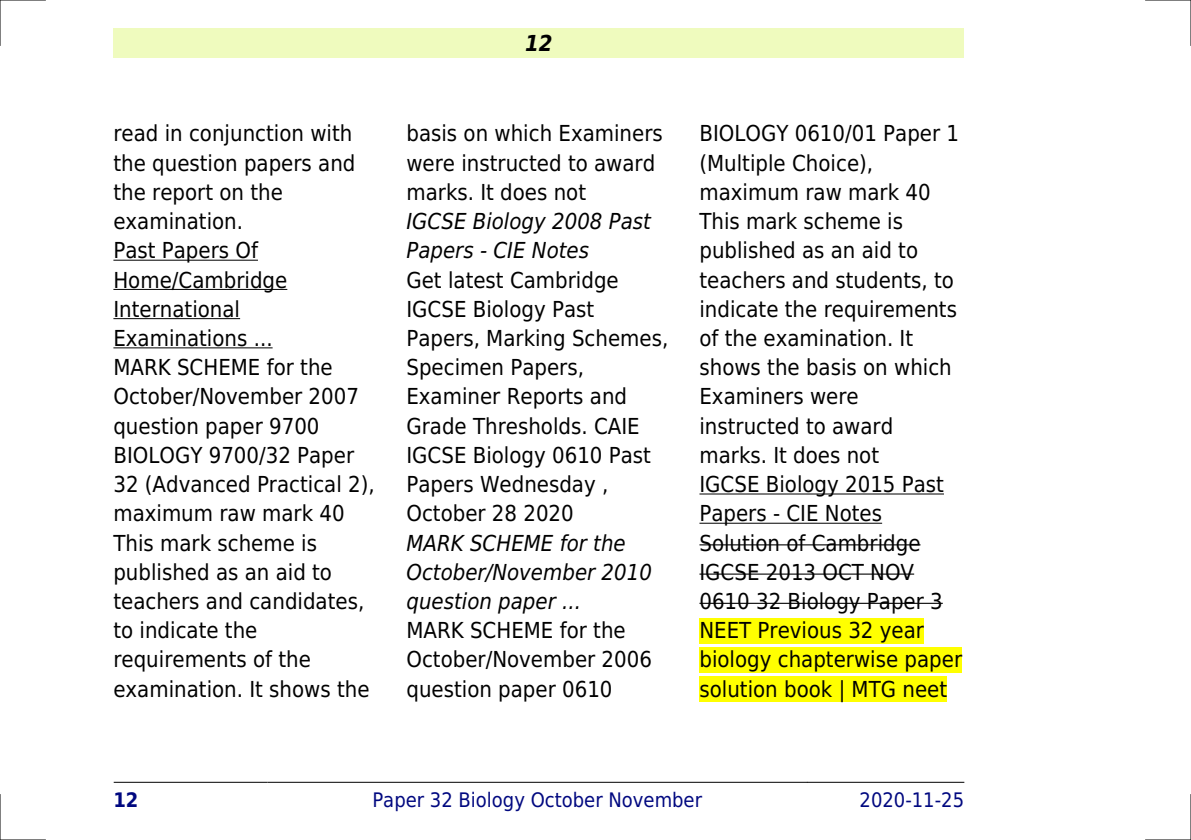
<style>
.page{position:relative;width:1191px;height:840px;background:#fff}
.page>*{position:absolute;margin:0;border:0;box-sizing:border-box;transform-origin:0 0}
.t1{font:22px/29.2px "DejaVu Sans Condensed";color:#000}
.t2{font:italic 22px/29.2px "DejaVu Sans Condensed";color:#000}
.t3{font:italic 700 22px "DejaVu Sans Condensed";color:#000}
.t4{font:20px "DejaVu Sans Condensed";color:#000880}
.t5{font:700 20px "DejaVu Sans Condensed";color:#000880}
</style>
<div class="page">
<div style="left:113px;top:28px;width:851px;height:30px;background:#effbbe"></div>
<hr style="left:114px;top:781px;width:153px;height:1px;background:#000">
<hr style="left:268px;top:781px;width:539px;height:1px;background:#000">
<hr style="left:807px;top:781px;width:157px;height:1px;background:#000">
<hr style="left:113px;top:259px;width:145px;height:1px;background:#000">
<hr style="left:113px;top:289px;width:174px;height:1px;background:#000">
<hr style="left:113px;top:318px;width:127px;height:1px;background:#000">
<hr style="left:113px;top:347px;width:160px;height:1px;background:#000">
<hr style="left:699px;top:493px;width:245px;height:1px;background:#000">
<hr style="left:699px;top:522px;width:183px;height:1px;background:#000">
<hr style="left:699px;top:544px;width:221px;height:1px;background:#000">
<hr style="left:699px;top:573px;width:215px;height:1px;background:#000">
<hr style="left:699px;top:602px;width:243px;height:1px;background:#000">
<div style="left:699px;top:617px;width:225px;height:26px;background:#ff0"></div>
<div style="left:699px;top:646px;width:263px;height:26px;background:#ff0"></div>
<div style="left:699px;top:676px;width:248px;height:25px;background:#ff0"></div>
<hr style="left:0;top:0;width:45px;height:1px;background:#000">
<hr style="left:1145px;top:0;width:46px;height:1px;background:#000">
<hr style="left:0;top:839px;width:45px;height:1px;background:#000">
<hr style="left:1145px;top:839px;width:46px;height:1px;background:#000">
<hr style="left:0;top:0;width:1px;height:45px;background:#000">
<hr style="left:0;top:794px;width:1px;height:45px;background:#000">
<hr style="left:1190px;top:0;width:1px;height:45px;background:#000">
<hr style="left:1190px;top:794px;width:1px;height:45px;background:#000">
<p class="t3" style="left:525px;top:30px;width:29px">12</p>
<p class="t1" style="left:113px;top:119px;width:263px">read in conjunction with the question papers and the report on the examination.<br>Past Papers Of<br>Home/Cambridge<br>International<br>Examinations ...<br>MARK SCHEME for the<br>October/November 2007 question paper 9700<br>BIOLOGY 9700/32 Paper<br>32 (Advanced Practical 2), maximum raw mark 40<br>This mark scheme is published as an aid to teachers and candidates, to indicate the requirements of the examination. It shows the</p>
<p class="t1" style="left:406px;top:119px;width:258px">basis on which Examiners were instructed to award marks. It does not</p>
<p class="t2" style="left:406px;top:207px;width:246px">IGCSE Biology 2008 Past<br>Papers - CIE Notes</p>
<p class="t1" style="left:406px;top:265px;width:263px">Get latest Cambridge<br>IGCSE Biology Past<br>Papers, Marking Schemes,<br>Specimen Papers,<br>Examiner Reports and<br>Grade Thresholds. CAIE<br>IGCSE Biology 0610 Past<br>Papers Wednesday ,<br>October 28 2020</p>
<p class="t2" style="left:406px;top:528px;width:247px">MARK SCHEME for the<br>October/November 2010 question paper ...</p>
<p class="t1" style="left:406px;top:615px;width:247px">MARK SCHEME for the<br>October/November 2006 question paper 0610</p>
<p class="t1" style="left:699px;top:119px;width:264px">BIOLOGY 0610/01 Paper 1 (Multiple Choice), maximum raw mark 40<br>This mark scheme is published as an aid to teachers and students, to indicate the requirements of the examination. It shows the basis on which<br>Examiners were instructed to award marks. It does not<br>IGCSE Biology 2015 Past<br>Papers - CIE Notes<br>Solution of Cambridge<br>IGCSE 2013 OCT NOV<br>0610 32 Biology Paper 3<br>NEET Previous 32 year biology chapterwise paper solution book | MTG neet</p>
<p class="t5" style="left:113px;top:787px;width:27px">12</p>
<p class="t4" style="left:372px;top:787px;width:331px">Paper 32 Biology October November</p>
<p class="t4" style="left:859px;top:787px;width:106px">2020-11-25</p>
</div>
